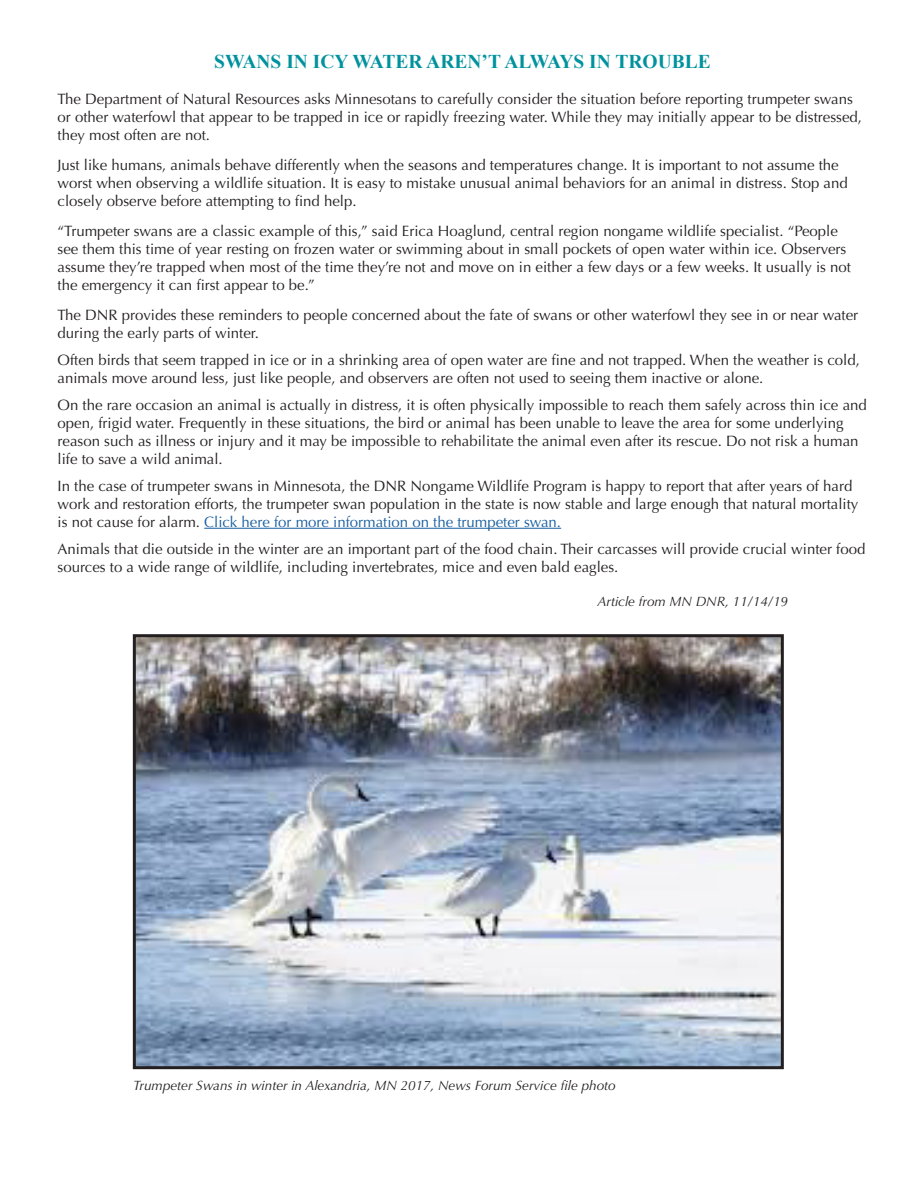
<style>
.page{position:relative;width:918px;height:1188px;background:#fff}
.page>*{position:absolute;margin:0;border:0;box-sizing:border-box;transform-origin:0 0}
.t1{font:700 19.5px "Times New Roman";color:#00929e}
.t2{font:15px/18px "Optima";color:#231f20}
.t3{font:italic 13.5px "Optima";color:#231f20}
.s1{color:#175d9e}
</style>
<div class="page">
<hr style="left:204px;top:528px;width:357px;height:1px;background:#175d9e">
<img style="left:137px;top:638px;width:643px;height:427px">
<div style="left:133px;top:634px;width:651px;height:435px;border:3px solid #231f20"></div>
<p class="t1" style="left:214px;top:48px;width:498px">SWANS IN ICY WATER AREN’T ALWAYS IN TROUBLE</p>
<p class="t2" style="left:58px;top:90px;width:806px">The Department of Natural Resources asks Minnesotans to carefully consider the situation before reporting trumpeter swans or other waterfowl that appear to be trapped in ice or rapidly freezing water. While they may initially appear to be distressed, they most often are not.</p>
<p class="t2" style="left:58px;top:156px;width:792px">Just like humans, animals behave differently when the seasons and temperatures change. It is important to not assume the worst when observing a wildlife situation. It is easy to mistake unusual animal behaviors for an animal in distress. Stop and closely observe before attempting to find help.</p>
<p class="t2" style="left:58px;top:222px;width:795px">“Trumpeter swans are a classic example of this,” said Erica Hoaglund, central region nongame wildlife specialist. “People see them this time of year resting on frozen water or swimming about in small pockets of open water within ice. Observers assume they’re trapped when most of the time they’re not and move on in either a few days or a few weeks. It usually is not the emergency it can first appear to be.”</p>
<p class="t2" style="left:58px;top:306px;width:802px">The DNR provides these reminders to people concerned about the fate of swans or other waterfowl they see in or near water during the early parts of winter.</p>
<p class="t2" style="left:58px;top:351px;width:804px">Often birds that seem trapped in ice or in a shrinking area of open water are fine and not trapped. When the weather is cold, animals move around less, just like people, and observers are often not used to seeing them inactive or alone.</p>
<p class="t2" style="left:58px;top:396px;width:811px">On the rare occasion an animal is actually in distress, it is often physically impossible to reach them safely across thin ice and open, frigid water. Frequently in these situations, the bird or animal has been unable to leave the area for some underlying reason such as illness or injury and it may be impossible to rehabilitate the animal even after its rescue. Do not risk a human life to save a wild animal.</p>
<p class="t2" style="left:58px;top:477px;width:802px">In the case of trumpeter swans in Minnesota, the DNR Nongame Wildlife Program is happy to report that after years of hard work and restoration efforts, the trumpeter swan population in the state is now stable and large enough that natural mortality is not cause for alarm. <span class="s1">Click here for more information on the trumpeter swan.</span></p>
<p class="t2" style="left:58px;top:540px;width:809px">Animals that die outside in the winter are an important part of the food chain. Their carcasses will provide crucial winter food sources to a wide range of wildlife, including invertebrates, mice and even bald eagles.</p>
<p class="t3" style="left:598px;top:593px;width:192px">Article from MN DNR, 11/14/19</p>
<p class="t3" style="left:133px;top:1078px;width:484px">Trumpeter Swans in winter in Alexandria, MN 2017, News Forum Service file photo</p>
</div>
